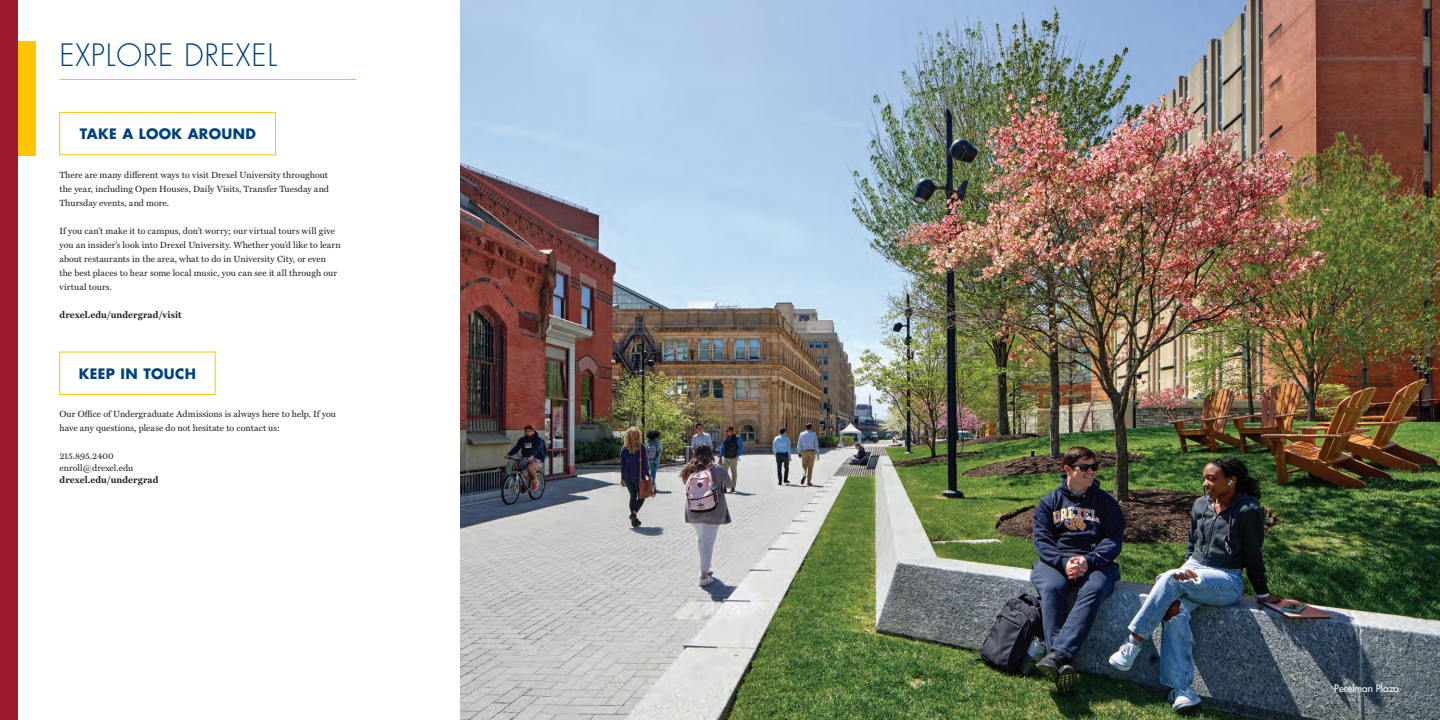
<style>
.page{position:relative;width:1440px;height:720px;background:#fff}
.page>*{position:absolute;margin:0;border:0;box-sizing:border-box;transform-origin:0 0}
.t1{font:300 30px "Futura Std";letter-spacing:.025em;color:#01427c}
.t2{font:700 14px "Futura Std";letter-spacing:.025em;color:#01427c}
.t3{font:500 10px "Futura Std";color:#fff}
.Copy{font:700 9.5px "Miller Text";letter-spacing:.01em;color:#231f20}
.Copy-2{font:9px/14px "Miller Text";letter-spacing:.01em;color:#231f20}
</style>
<div class="page">
<hr style="left:59px;top:79px;width:297px;height:1px;background:#ffc500">
<div style="left:59px;top:112px;width:217px;height:43px;border:1px solid #ffc500"></div>
<div style="left:59px;top:352px;width:156px;height:43px;border:1px solid #ffc500"></div>
<img style="left:461px;top:0;width:979px;height:720px">
<div style="left:18px;top:41px;width:18px;height:115px;background:#ffc500"></div>
<div style="left:0;top:0;width:18px;height:720px;background:#9c1b30"></div>
<p class="t1" style="left:59px;top:37px;width:219px">EXPLORE DREXEL</p>
<p class="t2" style="left:80px;top:125px;width:178px">TAKE A LOOK AROUND</p>
<p class="Copy-2" style="left:59px;top:169px;width:271px;text-align:justify">There are many different ways to visit Drexel University throughout the year, including Open Houses, Daily Visits, Transfer Tuesday and Thursday events, and more.</p>
<p class="Copy-2" style="left:59px;top:225px;width:283px">If you can’t make it to campus, don’t worry; our virtual tours will give you an insider’s look into Drexel University. Whether you’d like to learn about restaurants in the area, what to do in University City, or even the best places to hear some local music, you can see it all through our virtual tours.</p>
<p class="Copy" style="left:59px;top:310px;width:124px">drexel.edu/undergrad/visit</p>
<p class="t2" style="left:79px;top:364px;width:119px">KEEP IN TOUCH</p>
<p class="Copy-2" style="left:59px;top:408px;width:278px">Our Office of Undergraduate Admissions is always here to help. If you have any questions, please do not hesitate to contact us:</p>
<p class="Copy-2" style="left:59px;top:450px;width:56px">215.895.2400</p>
<p class="Copy-2" style="left:59px;top:462px;width:75px">enroll@drexel.edu</p>
<p class="Copy" style="left:59px;top:475px;width:101px">drexel.edu/undergrad</p>
<p class="t3" style="left:1334px;top:682px;width:67px">Perelman Plaza</p>
</div>
